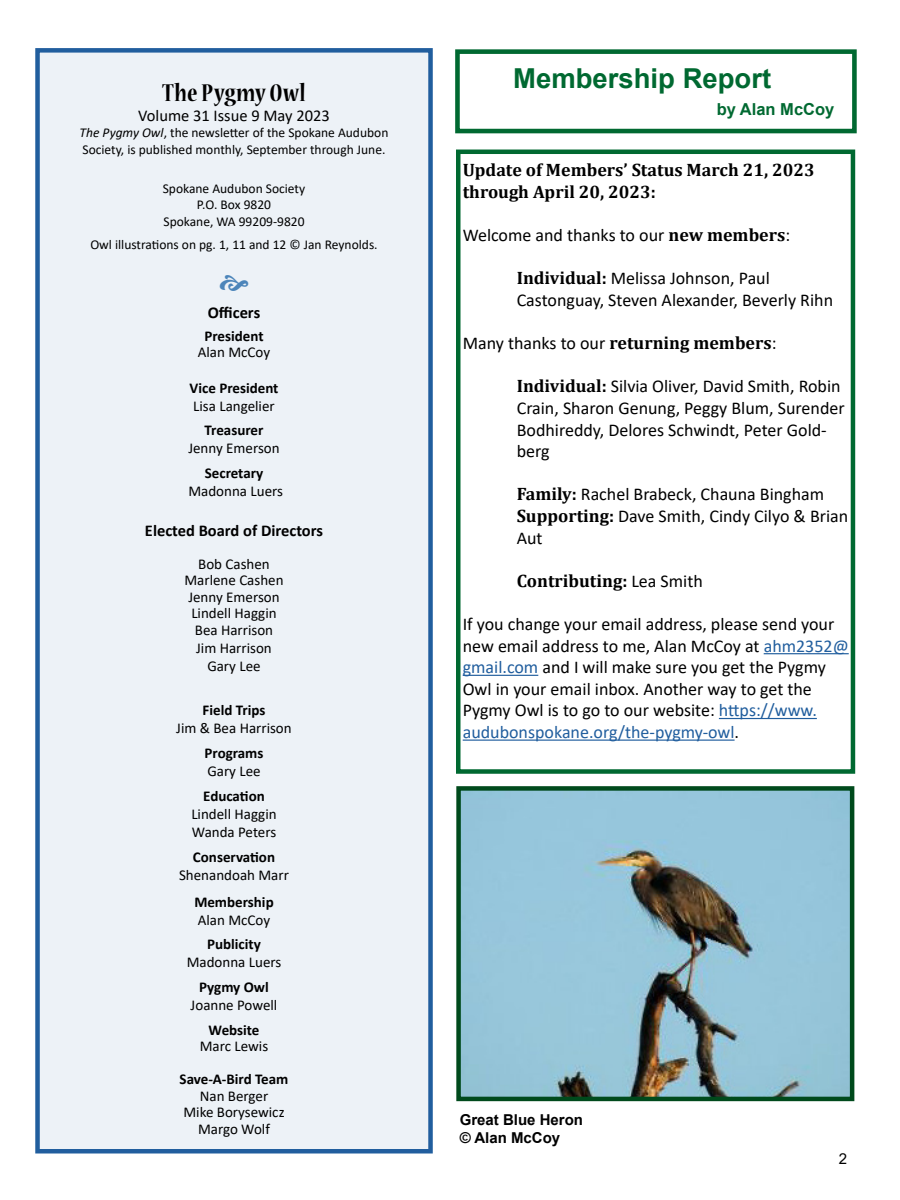
<style>
.page{position:relative;width:900px;height:1200px;background:#fff}
.page>*{position:absolute;margin:0;border:0;box-sizing:border-box;transform-origin:0 0}
.t1{font:700 27.45px "Arial";color:#006931}
.t2{font:700 condensed 27px "Nueva Std";letter-spacing:.005em;color:#000}
.t3{font:18px/21.6px "Calibri";color:#000}
.t4{font:700 18px/21.6px "Cambria";color:#000}
.t5{font:700 16.5px "Calibri";color:#000}
.t6{font:16.5px "Calibri";color:#000}
.t7{font:700 16.5px "Arial";color:#006931}
.t8{font:15px/16.5px "Calibri";color:#000;text-align:center}
.t9{font:700 15px "Calibri";color:#000}
.t10{font:700 15px/18px "Arial";color:#000}
.t11{font:15px "Arial";color:#000}
.t12{font:13.5px/16.5px "Calibri";color:#000}
.s1{font-style:italic}
.s2{font-family:"Cambria";font-weight:700}
.s3{font-family:"Calibri";font-weight:400}
.s4{color:#215e9e}
</style>
<div class="page">
<div style="left:38px;top:50px;width:393px;height:1101px;background:#edf2f7"></div>
<div style="left:35px;top:48px;width:398px;height:1106px;border:4px solid #215e9e"></div>
<div style="left:455px;top:49px;width:402px;height:84px;border:5px solid #006931"></div>
<hr style="left:764px;top:653px;width:85px;height:1px;background:#215e9e">
<hr style="left:463px;top:675px;width:75px;height:1px;background:#215e9e">
<hr style="left:719px;top:718px;width:98px;height:1px;background:#215e9e">
<hr style="left:463px;top:740px;width:272px;height:1px;background:#215e9e">
<div style="left:456px;top:150px;width:399px;height:624px;border:4px solid #006931"></div>
<img style="left:461px;top:791px;width:388px;height:305px">
<div style="left:456px;top:786px;width:398px;height:315px;border:4px solid #004a1c"></div>
<h2 class="t2" style="left:162px;top:81px;width:145px">The Pygmy Owl</h2>
<p class="t6" style="left:138px;top:104px;width:193px">Volume 31 Issue 9 May 2023</p>
<p class="t12" style="left:80px;top:124px;width:310px"><span class="s1">The Pygmy Owl</span>, the newsletter of the Spokane Audubon<br>Society, is published monthly, September through June.</p>
<p class="t12" style="left:163px;top:180px;width:144px;text-align:center">Spokane Audubon Society<br>P.O. Box 9820<br>Spokane, WA 99209-9820</p>
<p class="t12" style="left:90px;top:236px;width:289px">Owl illustrations on pg. 1, 11 and 12 © Jan Reynolds.</p>
<p class="t5" style="left:208px;top:300px;width:54px">Officers</p>
<p class="t9" style="left:204px;top:325px;width:61px">President</p>
<p class="t8" style="left:198px;top:343px;width:74px">Alan McCoy</p>
<p class="t9" style="left:190px;top:377px;width:90px">Vice President</p>
<p class="t8" style="left:193px;top:397px;width:83px">Lisa Langelier</p>
<p class="t9" style="left:205px;top:420px;width:60px">Treasurer</p>
<p class="t8" style="left:188px;top:440px;width:93px">Jenny Emerson</p>
<p class="t9" style="left:205px;top:463px;width:60px">Secretary</p>
<p class="t8" style="left:188px;top:483px;width:96px">Madonna Luers</p>
<p class="t5" style="left:145px;top:519px;width:180px">Elected Board of Directors</p>
<p class="t8" style="left:184px;top:555px;width:101px">Bob Cashen<br>Marlene Cashen<br>Jenny Emerson<br>Lindell Haggin<br>Bea Harrison</p>
<p class="t8" style="left:196px;top:638px;width:77px;line-height:18px">Jim Harrison<br>Gary Lee</p>
<p class="t9" style="left:203px;top:700px;width:64px">Field Trips</p>
<p class="t8" style="left:176px;top:720px;width:117px">Jim &amp; Bea Harrison</p>
<p class="t9" style="left:205px;top:743px;width:60px">Programs</p>
<p class="t8" style="left:207px;top:763px;width:55px">Gary Lee</p>
<p class="t9" style="left:203px;top:785px;width:63px">Education</p>
<p class="t8" style="left:191px;top:805px;width:87px;line-height:18px;text-align:left">Lindell Haggin<br>Wanda Peters</p>
<p class="t9" style="left:193px;top:846px;width:84px">Conservation</p>
<p class="t8" style="left:179px;top:866px;width:111px">Shenandoah Marr</p>
<p class="t9" style="left:194px;top:891px;width:81px">Membership</p>
<p class="t8" style="left:198px;top:911px;width:74px">Alan McCoy</p>
<p class="t9" style="left:207px;top:934px;width:55px">Publicity</p>
<p class="t8" style="left:187px;top:954px;width:96px">Madonna Luers</p>
<p class="t9" style="left:199px;top:977px;width:71px">Pygmy Owl</p>
<p class="t8" style="left:191px;top:997px;width:88px">Joanne Powell</p>
<p class="t9" style="left:209px;top:1019px;width:52px">Website</p>
<p class="t8" style="left:200px;top:1038px;width:70px">Marc Lewis</p>
<p class="t9" style="left:180px;top:1069px;width:110px">Save-A-Bird Team</p>
<p class="t8" style="left:183px;top:1087px;width:103px">Nan Berger<br>Mike Borysewicz<br>Margo Wolf</p>
<h1 class="t1" style="left:513px;top:59px;width:259px">Membership Report</h1>
<p class="t7" style="left:717px;top:98px;width:119px">by Alan McCoy</p>
<p class="t4" style="left:463px;top:159px;width:354px">Update of Members’ Status March 21, 2023 through April 20, 2023:</p>
<p class="t3" style="left:463px;top:224px;width:329px">Welcome and thanks to our <span class="s2">new members</span>:</p>
<p class="t3" style="left:517px;top:267px;width:318px"><span class="s2">Individual:</span> Melissa Johnson, Paul<br>Castonguay, Steven Alexander, Beverly Rihn</p>
<p class="t3" style="left:463px;top:332px;width:315px">Many thanks to our <span class="s2">returning members</span>:</p>
<p class="t3" style="left:517px;top:375px;width:329px"><span class="s2">Individual:</span> Silvia Oliver, David Smith, Robin Crain, Sharon Genung, Peggy Blum, Surender Bodhireddy, Delores Schwindt, Peter Gold&shy;berg</p>
<p class="t3" style="left:517px;top:483px;width:333px"><span class="s2">Family:</span> Rachel Brabeck, Chauna Bingham<br><span class="s2">Supporting:</span> Dave Smith, Cindy Cilyo &amp; Brian<br>Aut</p>
<p class="t4" style="left:517px;top:569px;width:188px">Contributing: <span class="s3">Lea Smith</span></p>
<p class="t3" style="left:463px;top:613px;width:388px">If you change your email address, please send your new email address to me, Alan McCoy at <span class="s4">ahm2352@ gmail.com</span> and I will make sure you get the Pygmy Owl in your email inbox. Another way to get the Pygmy Owl is to go to our website: <span class="s4">https://www. audubonspokane.org/the-pygmy-owl</span>.</p>
<p class="t10" style="left:460px;top:1111px;width:125px">Great Blue Heron © Alan McCoy</p>
<p class="t11" style="left:839px;top:1149px;width:10px">2</p>
</div>
